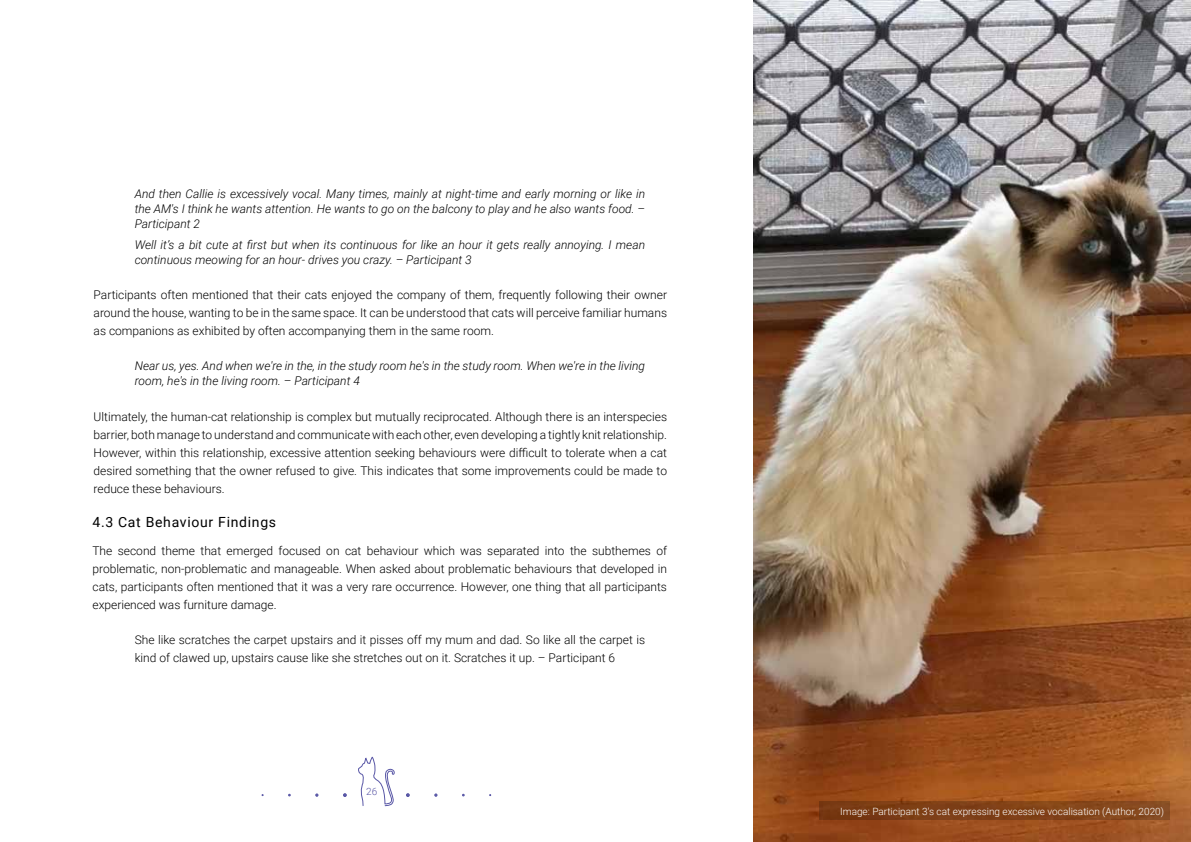
<style>
.page{position:relative;width:1191px;height:842px;background:#fff}
.page>*{position:absolute;margin:0;border:0;box-sizing:border-box;transform-origin:0 0}
.t1{font:14px "Roboto";letter-spacing:.05em;color:#000}
.t2{font:300 12px/18px "Roboto";color:#000;text-align:justify}
.t3{font:italic 300 12px/15px "Roboto";color:#000}
.t4{font:300 10px "Roboto";color:#fff}
.t5{font:300 10px "Roboto";color:#5957a6}
</style>
<div class="page">
<img style="left:753px;top:0;width:438px;height:842px">
<svg style="left:358px;top:756px;width:37px;height:51px"></svg>
<svg style="left:406px;top:793px;width:4px;height:4px"></svg>
<svg style="left:343px;top:793px;width:4px;height:4px"></svg>
<div style="left:819px;top:801px;width:350px;height:19px;background:linear-gradient(to right,#763710,#884b20)"></div>
<p class="t3" style="left:135px;top:186px;width:512px;text-align:justify">And then Callie is excessively vocal. Many times, mainly at night-time and early morning or like in the AM's I think he wants attention. He wants to go on the balcony to play and he also wants food. – Participant 2</p>
<p class="t3" style="left:135px;top:237px;width:512px">Well it’s a bit cute at first but when its continuous for like an hour it gets really annoying. I mean continuous meowing for an hour- drives you crazy. – Participant 3</p>
<p class="t2" style="left:94px;top:285px;width:575px">Participants often mentioned that their cats enjoyed the company of them, frequently following their owner around the house, wanting to be in the same space. It can be understood that cats will perceive familiar humans as companions as exhibited by often accompanying them in the same room.</p>
<p class="t3" style="left:135px;top:358px;width:512px">Near us, yes. And when we're in the, in the study room he's in the study room. When we're in the living room, he's in the living room. – Participant 4</p>
<p class="t2" style="left:94px;top:407px;width:575px">Ultimately, the human-cat relationship is complex but mutually reciprocated. Although there is an interspecies barrier, both manage to understand and communicate with each other, even developing a tightly knit relationship.<br>However, within this relationship, excessive attention seeking behaviours were difficult to tolerate when a cat desired something that the owner refused to give. This indicates that some improvements could be made to reduce these behaviours.</p>
<p class="t1" style="left:92px;top:513px;width:185px">4.3 Cat Behaviour Findings</p>
<p class="t2" style="left:92px;top:541px;width:576px">The second theme that emerged focused on cat behaviour which was separated into the subthemes of problematic, non-problematic and manageable. When asked about problematic behaviours that developed in cats, participants often mentioned that it was a very rare occurrence. However, one thing that all participants experienced was furniture damage.</p>
<p class="t2" style="left:135px;top:630px;width:512px">She like scratches the carpet upstairs and it pisses off my mum and dad. So like all the carpet is kind of clawed up, upstairs cause like she stretches out on it. Scratches it up. – Participant 6</p>
<p class="t5" style="left:366px;top:784px;width:13px">26</p>
<p class="t4" style="left:840px;top:804px;width:325px">Image: Participant 3’s cat expressing excessive vocalisation (Author, 2020)</p>
</div>
